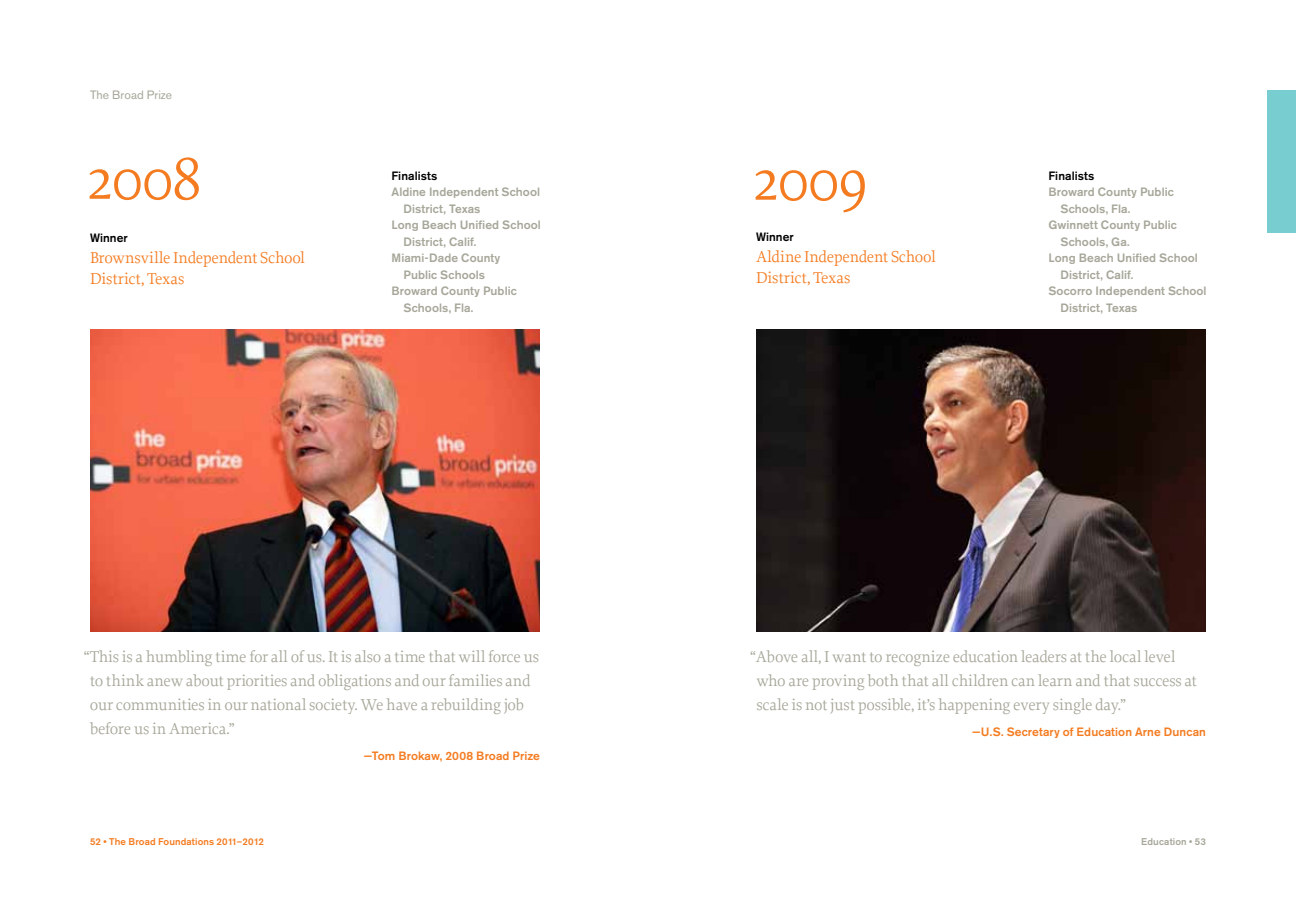
<style>
.page{position:relative;width:1296px;height:918px;background:#fff}
.page>*{position:absolute;margin:0;border:0;box-sizing:border-box;transform-origin:0 0}
.t1{font:63px "Proforma";letter-spacing:-.035em;color:#f47b20}
.t2{font:16.5px/24px "Proforma";letter-spacing:-.015em;color:#a6a699}
.t3{font:16.5px/21px "Proforma";letter-spacing:-.015em;color:#f47b20}
.t4{font:500 12px "Akzidenz Grotesk BE";letter-spacing:.005em;color:#a6a699}
.t5{font:500 12px "Akzidenz Grotesk BE";letter-spacing:.005em;color:#f47b20}
.t6{font:500 12px "Akzidenz Grotesk BE";letter-spacing:.005em;color:#000}
.t7{font:12px "Akzidenz Grotesk BE";letter-spacing:.005em;color:#a6a699}
.t8{font:500 9.75px "Akzidenz Grotesk BE";letter-spacing:.01em;color:#f47b20}
.t9{font:500 9.75px "Akzidenz Grotesk BE";letter-spacing:.015em;color:#a6a699}
</style>
<div class="page">
<img style="left:90px;top:330px;width:450px;height:302px">
<img style="left:756px;top:330px;width:450px;height:302px">
<div style="left:1268px;top:90px;width:28px;height:142px;background:#78cdd1"></div>
<p class="t7" style="left:90px;top:88px;width:84px">The Broad Prize</p>
<h1 class="t1" style="left:84px;top:140px;width:120px">2008</h1>
<p class="t6" style="left:90px;top:230px;width:39px">Winner</p>
<p class="t3" style="left:90px;top:246px;width:217px">Brownsville Independent School<br>District, Texas</p>
<p class="t6" style="left:392px;top:168px;width:47px">Finalists</p>
<p class="t4" style="left:392px;top:184px;width:150px">Aldine Independent School</p>
<p class="t4" style="left:404px;top:201px;width:79px">District, Texas</p>
<p class="t4" style="left:392px;top:217px;width:151px">Long Beach Unified School</p>
<p class="t4" style="left:404px;top:234px;width:74px">District, Calif.</p>
<p class="t4" style="left:392px;top:250px;width:110px">Miami-Dade County</p>
<p class="t4" style="left:404px;top:267px;width:83px">Public Schools</p>
<p class="t4" style="left:392px;top:283px;width:127px">Broward County Public</p>
<p class="t4" style="left:404px;top:300px;width:71px">Schools, Fla.</p>
<p class="t2" style="left:90px;top:645px;width:451px;text-indent:-6px">“This is a humbling time for all of us. It is also a time that will force us to think anew about priorities and obligations and our families and our communities in our national society. We have a rebuilding job before us in America.”</p>
<p class="t5" style="left:364px;top:748px;width:178px">—Tom Brokaw, 2008 Broad Prize</p>
<h1 class="t1" style="left:750px;top:141px;width:120px">2009</h1>
<p class="t6" style="left:756px;top:229px;width:39px">Winner</p>
<p class="t3" style="left:756px;top:246px;width:181px">Aldine Independent School<br>District, Texas</p>
<p class="t6" style="left:1048px;top:168px;width:47px">Finalists</p>
<p class="t4" style="left:1048px;top:184px;width:127px">Broward County Public</p>
<p class="t4" style="left:1060px;top:201px;width:71px">Schools, Fla.</p>
<p class="t4" style="left:1048px;top:217px;width:130px">Gwinnett County Public</p>
<p class="t4" style="left:1060px;top:234px;width:71px">Schools, Ga.</p>
<p class="t4" style="left:1048px;top:250px;width:151px">Long Beach Unified School</p>
<p class="t4" style="left:1060px;top:267px;width:74px">District, Calif.</p>
<p class="t4" style="left:1048px;top:283px;width:160px">Socorro Independent School</p>
<p class="t4" style="left:1060px;top:300px;width:79px">District, Texas</p>
<p class="t2" style="left:756px;top:645px;width:442px;text-indent:-6px">“Above all, I want to recognize education leaders at the local level who are proving both that all children can learn and that success at scale is not just possible, it’s happening every single day.”</p>
<p class="t5" style="left:972px;top:724px;width:235px">—U.S. Secretary of Education Arne Duncan</p>
<p class="t8" style="left:90px;top:835px;width:175px">52 • The Broad Foundations 2011–2012</p>
<p class="t9" style="left:1141px;top:835px;width:66px">Education • 53</p>
</div>
